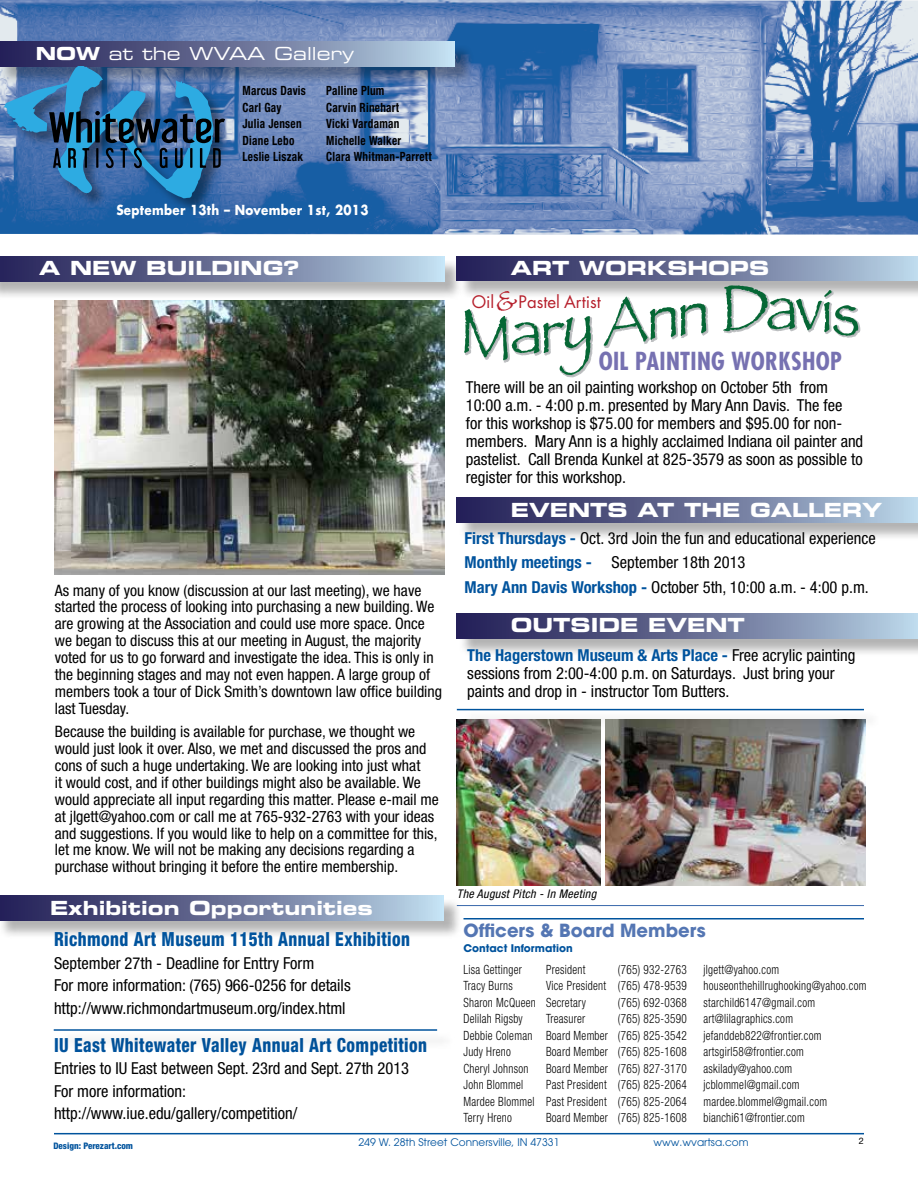
<style>
.page{position:relative;width:918px;height:1188px;background:#fff}
.page>*{position:absolute;margin:0;border:0;box-sizing:border-box;transform-origin:0 0}
.t1{font:700 condensed 24.15px "Futura LT";letter-spacing:.015em;color:#7671b1}
.Officers___Board_Sma{font:800 condensed 19.5px "Helvetica Neue LT";letter-spacing:.025em;color:#00539d;scale:.88 1}
.Bar_Heads{font:19.5px "Eurostile LT Bold Extended Two";color:#fff}
.t2{font:700 18px "Avant Garde LT";color:#5476b3}
.t3{font:18px "Eurostile LT Extended Two";color:#fff}
.t4{font:16.8px "Futura LT";color:#b6202c}
.WVAA_Body_Text{font:condensed 16.5px/18px "Helvetica Neue LT";color:#000}
.The_Presidents_Corne{font:condensed 16.5px/22.5px "Helvetica Neue LT";color:#000}
.WVAA_Body_Text-2{font:condensed 15.75px/16.8px "Helvetica Neue LT";color:#000}
.Officers___Board_Sma-2{font:700 13.5px "Futura LT";letter-spacing:.025em;color:#fff;scale:.88 1}
.t5{font:300 condensed 12.75px "Helvetica Neue LT";letter-spacing:.025em;color:#000;scale:.88 1}
.Officers___Board_Sma-3{font:700 condensed 12.75px "Helvetica Neue LT";letter-spacing:.025em;color:#000;scale:.88 1}
.WVAACaptions{font:italic condensed 12px "Helvetica Neue LT";letter-spacing:.025em;color:#000}
.t6{font:10.5px "Avant Garde LT";color:#00539d}
.t7{font:700 10.5px "Avant Garde LT";color:#00539d}
.t8{font:800 condensed 9px "Helvetica Neue LT";color:#00539d}
.t9{font:9px "Helvetica Neue LT";color:#000}
.s1{font-family:"Eurostile LT Bold Extended Two"}
.s2{font-family:"Papyrus";font-size:28.8px}
.s3{font-weight:700;color:#00539d}
</style>
<div class="page">
<hr style="left:464px;top:918px;width:400px;height:2px;background:#00539d">
<hr style="left:54px;top:1133px;width:810px;height:1px;background:#00539d">
<img style="left:0;top:0;width:918px;height:235px">
<div style="left:0;top:259px;width:463px;height:41px;background:#000;opacity:.3"></div>
<div style="left:0;top:256px;width:444px;height:25px;background:linear-gradient(to right,#201a51,#bad4e6)"></div>
<div style="left:0;top:44px;width:474px;height:41px;background:#000;opacity:.3"></div>
<div style="left:0;top:42px;width:455px;height:24px;background:linear-gradient(to right,#1d164e,#bad3e6)"></div>
<div style="left:459px;top:500px;width:459px;height:41px;background:#000;opacity:.3"></div>
<div style="left:457px;top:498px;width:461px;height:24px;background:linear-gradient(to right,#1d164e,#b5cde0)"></div>
<div style="left:459px;top:616px;width:459px;height:41px;background:#000;opacity:.3"></div>
<div style="left:457px;top:614px;width:461px;height:24px;background:linear-gradient(to right,#1d164e,#b5cde0)"></div>
<div style="left:459px;top:259px;width:459px;height:40px;background:#000;opacity:.3"></div>
<div style="left:457px;top:256px;width:461px;height:25px;background:linear-gradient(to right,#1d164e,#b5cde0)"></div>
<div style="left:460px;top:711px;width:422px;height:18px;background:#f9f9f9"></div>
<hr style="left:457px;top:709px;width:407px;height:1px;background:#00539d">
<img style="left:0;top:66px;width:232px;height:151px">
<svg style="left:4px;top:66px;width:221px;height:132px;background:#366c9d"></svg>
<img style="left:55px;top:301px;width:389px;height:273px">
<svg style="left:464px;top:309px;width:129px;height:69px"></svg>
<svg style="left:603px;top:279px;width:106px;height:69px"></svg>
<svg style="left:723px;top:285px;width:138px;height:53px"></svg>
<img style="left:457px;top:719px;width:143px;height:166px">
<img style="left:605px;top:719px;width:261px;height:166px">
<hr style="left:457px;top:905px;width:407px;height:1px;background:#3968ab">
<div style="left:0;top:898px;width:463px;height:41px;background:#000;opacity:.3"></div>
<div style="left:0;top:896px;width:443px;height:24px;background:linear-gradient(to right,#1d164e,#bad3e6)"></div>
<div style="left:57px;top:1032px;width:398px;height:18px;background:#f9f9f9"></div>
<hr style="left:54px;top:1029px;width:383px;height:2px;background:#00539d">
<p class="t3" style="left:36px;top:42px;width:320px"><span class="s1">NOW</span> at the WVAA Gallery</p>
<p class="Officers___Board_Sma-3" style="left:242px;top:83px;width:74px">Marcus Davis</p>
<p class="Officers___Board_Sma-3" style="left:242px;top:99px;width:46px">Carl Gay</p>
<p class="Officers___Board_Sma-3" style="left:242px;top:116px;width:69px">Julia Jensen</p>
<p class="Officers___Board_Sma-3" style="left:242px;top:132px;width:61px">Diane Lebo</p>
<p class="Officers___Board_Sma-3" style="left:242px;top:149px;width:70px">Leslie Liszak</p>
<p class="Officers___Board_Sma-3" style="left:326px;top:83px;width:68px">Palline Plum</p>
<p class="Officers___Board_Sma-3" style="left:326px;top:99px;width:85px">Carvin Rinehart</p>
<p class="Officers___Board_Sma-3" style="left:326px;top:116px;width:85px">Vicki Vardaman</p>
<p class="Officers___Board_Sma-3" style="left:326px;top:132px;width:87px">Michelle Walker</p>
<p class="Officers___Board_Sma-3" style="left:326px;top:149px;width:122px">Clara Whitman-Parrett</p>
<p class="Officers___Board_Sma-2" style="left:116px;top:201px;width:288px">September 13th – November 1st, 2013</p>
<p class="Bar_Heads" style="left:39px;top:255px;width:262px">A NEW BUILDING?</p>
<p class="WVAA_Body_Text-2" style="left:55px;top:582px;width:389px">As many of you know (discussion at our last meeting), we have started the process of looking into purchasing a new building. We are growing at the Association and could use more space. Once we began to discuss this at our meeting in August, the majority voted for us to go forward and investigate the idea. This is only in the beginning stages and may not even happen. A large group of members took a tour of Dick Smith’s downtown law office building last Tuesday.</p>
<p class="WVAA_Body_Text-2" style="left:55px;top:723px;width:386px">Because the building is available for purchase, we thought we would just look it over. Also, we met and discussed the pros and cons of such a huge undertaking. We are looking into just what<br>it would cost, and if other buildings might also be available. We would appreciate all input regarding this matter. Please e-mail me at jlgett@yahoo.com or call me at 765-932-2763 with your ideas and suggestions. If you would like to help on a committee for this, let me know. We will not be making any decisions regarding a purchase without bringing it before the entire membership.</p>
<p class="Bar_Heads" style="left:511px;top:254px;width:260px">ART WORKSHOPS</p>
<p class="t4" style="left:472px;top:291px;width:131px">Oil<span class="s2">&amp;</span> Pastel Artist</p>
<p class="t1" style="left:599px;top:346px;width:245px">OIL PAINTING WORKSHOP</p>
<p class="WVAA_Body_Text" style="left:466px;top:378px;width:399px">There will be an oil painting workshop on October 5th from 10:00 a.m. - 4:00 p.m. presented by Mary Ann Davis. The fee<br>for this workshop is $75.00 for members and $95.00 for non&shy;members. Mary Ann is a highly acclaimed Indiana oil painter and pastelist. Call Brenda Kunkel at 825-3579 as soon as possible to register for this workshop.</p>
<p class="Bar_Heads" style="left:511px;top:496px;width:373px">EVENTS AT THE GALLERY</p>
<p class="WVAA_Body_Text" style="left:465px;top:529px;width:413px"><span class="s3">First Thursdays -</span> Oct. 3rd Join the fun and educational experience</p>
<p class="WVAA_Body_Text" style="left:465px;top:553px;width:282px"><span class="s3">Monthly meetings -</span> September 18th 2013</p>
<p class="WVAA_Body_Text" style="left:465px;top:578px;width:406px"><span class="s3">Mary Ann Davis Workshop -</span> October 5th, 10:00 a.m. - 4:00 p.m.</p>
<p class="Bar_Heads" style="left:511px;top:612px;width:236px">OUTSIDE EVENT</p>
<p class="WVAA_Body_Text" style="left:467px;top:646px;width:390px"><span class="s3">The Hagerstown Museum &amp; Arts Place -</span> Free acrylic painting sessions from 2:00-4:00 p.m. on Saturdays. Just bring your paints and drop in - instructor Tom Butters.</p>
<p class="WVAACaptions" style="left:457px;top:887px;width:141px">The August Pitch - In Meeting</p>
<p class="Bar_Heads" style="left:50px;top:894px;width:324px">Exhibition Opportunities</p>
<p class="Officers___Board_Sma" style="left:54px;top:927px;width:406px">Richmond Art Museum 115th Annual Exhibition</p>
<p class="The_Presidents_Corne" style="left:54px;top:951px;width:298px">September 27th - Deadline for Enttry Form<br>For more information: (765) 966-0256 for details http://www.richmondartmuseum.org/index.html</p>
<p class="Officers___Board_Sma" style="left:54px;top:1033px;width:425px">IU East Whitewater Valley Annual Art Competition</p>
<p class="The_Presidents_Corne" style="left:54px;top:1057px;width:357px">Entries to IU East between Sept. 23rd and Sept. 27th 2013<br>For more information: http://www.iue.edu/gallery/competition/</p>
<p class="t2" style="left:464px;top:918px;width:244px">Officers &amp; Board Members</p>
<p class="t7" style="left:464px;top:941px;width:111px">Contact Information</p>
<p class="t5" style="left:464px;top:962px;width:68px">Lisa Gettinger</p>
<p class="t5" style="left:546px;top:962px;width:46px">President</p>
<p class="t5" style="left:618px;top:962px;width:80px">(765) 932-2763</p>
<p class="t5" style="left:703px;top:962px;width:88px">jlgett@yahoo.com</p>
<p class="t5" style="left:464px;top:979px;width:58px">Tracy Burns</p>
<p class="t5" style="left:546px;top:979px;width:162px">Vice President (765) 478-9539</p>
<p class="t5" style="left:703px;top:979px;width:187px">houseonthehillrughooking@yahoo.com</p>
<p class="t5" style="left:464px;top:995px;width:141px">Sharon McQueen Secretary</p>
<p class="t5" style="left:618px;top:995px;width:80px">(765) 692-0368</p>
<p class="t5" style="left:703px;top:995px;width:128px">starchild6147@gmail.com</p>
<p class="t5" style="left:464px;top:1012px;width:69px">Delilah Rigsby</p>
<p class="t5" style="left:546px;top:1012px;width:46px">Treasurer</p>
<p class="t5" style="left:618px;top:1012px;width:80px">(765) 825-3590</p>
<p class="t5" style="left:703px;top:1012px;width:103px">art@lilagraphics.com</p>
<p class="t5" style="left:464px;top:1028px;width:255px">Debbie Coleman Board Member (765) 825-3542</p>
<p class="t5" style="left:703px;top:1028px;width:136px">jefanddeb822@frontier.com</p>
<p class="t5" style="left:464px;top:1045px;width:55px">Judy Hreno</p>
<p class="t5" style="left:546px;top:1045px;width:162px">Board Member (765) 825-1608</p>
<p class="t5" style="left:703px;top:1045px;width:115px">artsgirl58@frontier.com</p>
<p class="t5" style="left:464px;top:1061px;width:75px">Cheryl Johnson</p>
<p class="t5" style="left:546px;top:1061px;width:162px">Board Member (765) 827-3170</p>
<p class="t5" style="left:703px;top:1061px;width:102px">askilady@yahoo.com</p>
<p class="t5" style="left:464px;top:1078px;width:69px">John Blommel</p>
<p class="t5" style="left:546px;top:1078px;width:162px">Past President (765) 825-2064</p>
<p class="t5" style="left:703px;top:1078px;width:111px">jcblommel@gmail.com</p>
<p class="t5" style="left:464px;top:1094px;width:255px">Mardee Blommel Past President (765) 825-2064</p>
<p class="t5" style="left:703px;top:1094px;width:142px">mardee.blommel@gmail.com</p>
<p class="t5" style="left:464px;top:1111px;width:57px">Terry Hreno</p>
<p class="t5" style="left:546px;top:1111px;width:162px">Board Member (765) 825-1608</p>
<p class="t5" style="left:703px;top:1111px;width:117px">bianchi61@frontier.com</p>
<p class="t9" style="left:859px;top:1136px;width:7px">2</p>
<p class="t6" style="left:358px;top:1136px;width:203px">249 W. 28th Street Connersville, IN 47331</p>
<p class="t6" style="left:653px;top:1136px;width:97px">www.wvartsa.com</p>
<p class="t8" style="left:53px;top:1140px;width:81px">Design: Perezart.com</p>
</div>
